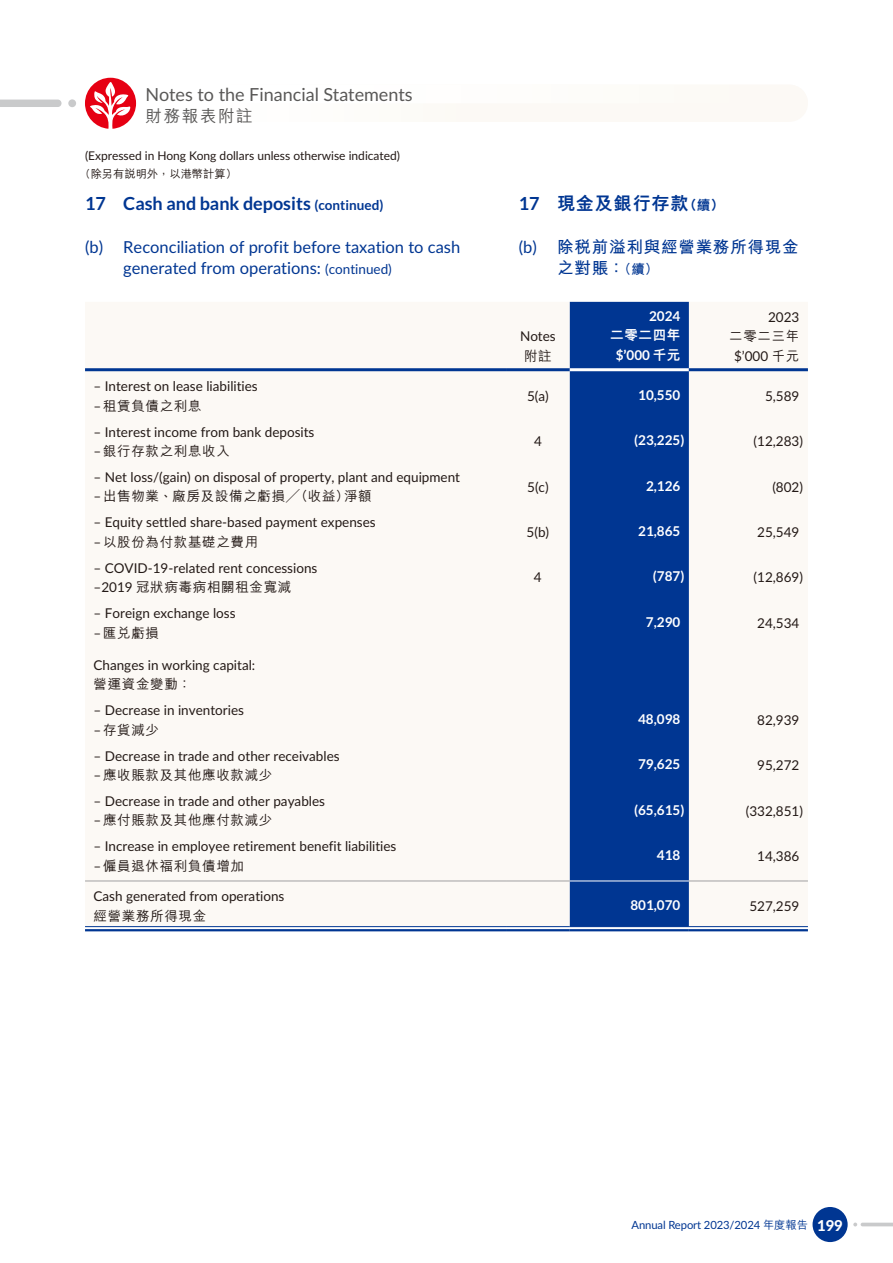
<style>
.page{position:relative;width:893px;height:1263px;background:#fff}
.page>*{position:absolute;margin:0;border:0;box-sizing:border-box;transform-origin:0 0}
.t1{font:700 18px "Lato";color:#003692}
.t2{font:18px "Lato";color:#595857}
.t3{font:800 18px "M Hei HK";letter-spacing:.05em;color:#003692}
.t4{font:16.5px/21px "Lato";color:#003692}
.t5{font:700 16.5px/21px "M Hei HK";letter-spacing:.05em;color:#003692}
.t6{font:500 16.5px "M Hei HK";letter-spacing:.1em;color:#595857}
.t7{font:13.5px "Lato";color:#231916}
.t8{font:500 13.5px "M Hei HK";letter-spacing:.05em;color:#231916}
.t9{font:700 13.5px "Lato";color:#fff}
.t10{font:800 13.5px "M Hei HK";letter-spacing:.05em;color:#fff}
.t11{font:12px "Lato";color:#231916}
.t12{font:11.25px "Lato";letter-spacing:-.01em;color:#003692}
.t13{font:500 11.25px "M Hei HK";color:#231916}
.s1{font-size:13.5px}
.s2{font-family:"Lato";font-weight:400}
.s3{font-family:"Lato";font-weight:700}
.s4{font-weight:800}
.s5{font-family:"M Hei HK";font-weight:800}
.s6{font-family:"M Hei HK";font-weight:500}
.s7{font-weight:800;font-size:15px;color:#fff}
</style>
<div class="page">
<div style="left:812px;top:1207px;width:36px;height:35px;background:#003692;border-radius:50%"></div>
<svg style="left:853px;top:1222px;width:40px;height:4px"></svg>
<svg style="left:85px;top:78px;width:52px;height:51px"></svg>
<svg style="left:0;top:100px;width:62px;height:7px"></svg>
<div style="left:68px;top:99px;width:8px;height:8px;background:#c9cacb;border-radius:50%"></div>
<div style="left:85px;top:302px;width:723px;height:624px;background:#fcf9f5"></div>
<div style="left:570px;top:302px;width:119px;height:624px;background:#003692"></div>
<hr style="left:85px;top:368px;width:421px;height:3px;background:#003692">
<hr style="left:506px;top:368px;width:64px;height:3px;background:#003692">
<hr style="left:570px;top:368px;width:119px;height:3px;background:#fff">
<hr style="left:689px;top:368px;width:119px;height:3px;background:#003692">
<hr style="left:85px;top:880px;width:421px;height:1px;background:#a0a0a1">
<hr style="left:506px;top:880px;width:64px;height:1px;background:#a0a0a1">
<hr style="left:570px;top:880px;width:119px;height:1px;background:#fff">
<hr style="left:689px;top:880px;width:119px;height:1px;background:#a0a0a1">
<hr style="left:85px;top:926px;width:421px;height:1px;background:#003692">
<hr style="left:85px;top:929px;width:421px;height:2px;background:#003692">
<hr style="left:506px;top:926px;width:64px;height:1px;background:#003692">
<hr style="left:506px;top:929px;width:64px;height:2px;background:#003692">
<hr style="left:570px;top:926px;width:119px;height:1px;background:#003692">
<hr style="left:570px;top:929px;width:119px;height:2px;background:#003692">
<hr style="left:689px;top:926px;width:119px;height:1px;background:#003692">
<hr style="left:689px;top:929px;width:119px;height:2px;background:#003692">
<h1 class="t2" style="left:146px;top:81px;width:269px">Notes to the Financial Statements</h1>
<p class="t6" style="left:146px;top:103px;width:109px">財務報表附註</p>
<p class="t11" style="left:85px;top:147px;width:317px">(Expressed in Hong Kong dollars unless otherwise indicated)</p>
<p class="t13" style="left:85px;top:166px;width:153px">(除另有說明外，以港幣計算）</p>
<h1 class="t1" style="left:85px;top:193px;width:300px">17 Cash and bank deposits <span class="s1">(continued)</span></h1>
<p class="t4" style="left:123px;top:236px;width:338px;text-indent:-38px">(b) Reconciliation of profit before taxation to cash generated from operations: <span class="s1">(continued)</span></p>
<p class="t7" style="left:94px;top:377px;width:166px">– Interest on lease liabilities</p>
<p class="t8" style="left:94px;top:396px;width:110px"><span class="s2">–</span>租賃負債之利息</p>
<p class="t7" style="left:94px;top:422px;width:222px">– Interest income from bank deposits</p>
<p class="t8" style="left:94px;top:441px;width:138px"><span class="s2">–</span>銀行存款之利息收入</p>
<p class="t7" style="left:94px;top:467px;width:368px">– Net loss/(gain) on disposal of property, plant and equipment</p>
<p class="t8" style="left:94px;top:487px;width:280px"><span class="s2">–</span>出售物業、廠房及設備之虧損╱（收益）淨額</p>
<p class="t7" style="left:94px;top:513px;width:284px">– Equity settled share-based payment expenses</p>
<p class="t8" style="left:94px;top:532px;width:166px"><span class="s2">–</span>以股份為付款基礎之費用</p>
<p class="t7" style="left:94px;top:558px;width:225px">– COVID-19-related rent concessions</p>
<p class="t8" style="left:94px;top:577px;width:199px"><span class="s2">–2019</span> 冠狀病毒病相關租金寬減</p>
<p class="t7" style="left:94px;top:603px;width:144px">– Foreign exchange loss</p>
<p class="t8" style="left:94px;top:623px;width:67px"><span class="s2">–</span>匯兌虧損</p>
<p class="t7" style="left:94px;top:655px;width:163px">Changes in working capital:</p>
<p class="t8" style="left:94px;top:674px;width:99px">營運資金變動：</p>
<p class="t7" style="left:94px;top:701px;width:152px">– Decrease in inventories</p>
<p class="t8" style="left:94px;top:720px;width:67px"><span class="s2">–</span>存貨減少</p>
<p class="t7" style="left:94px;top:746px;width:248px">– Decrease in trade and other receivables</p>
<p class="t8" style="left:94px;top:765px;width:180px"><span class="s2">–</span>應收賬款及其他應收款減少</p>
<p class="t7" style="left:94px;top:791px;width:233px">– Decrease in trade and other payables</p>
<p class="t8" style="left:94px;top:811px;width:180px"><span class="s2">–</span>應付賬款及其他應付款減少</p>
<p class="t7" style="left:94px;top:837px;width:304px">– Increase in employee retirement benefit liabilities</p>
<p class="t8" style="left:94px;top:856px;width:152px"><span class="s2">–</span>僱員退休福利負債增加</p>
<p class="t7" style="left:94px;top:887px;width:192px">Cash generated from operations</p>
<p class="t8" style="left:94px;top:906px;width:114px">經營業務所得現金</p>
<h1 class="t3" style="left:519px;top:194px;width:207px"><span class="s3">17</span> 現金及銀行存款<span class="s1">（續）</span></h1>
<p class="t5" style="left:557px;top:235px;width:243px;text-indent:-38px"><span class="s2">(b)</span> 除稅前溢利與經營業務所得現金之對賬：<span class="s1">（續）</span></p>
<p class="t7" style="left:520px;top:327px;width:37px">Notes</p>
<p class="t8" style="left:524px;top:346px;width:29px">附註</p>
<p class="t9" style="left:649px;top:308px;width:33px">2024</p>
<p class="t10" style="left:610px;top:328px;width:72px">二零二四年</p>
<p class="t9" style="left:616px;top:347px;width:66px">$<span class="s4">’</span>000 <span class="s5">千元</span></p>
<p class="t7" style="left:768px;top:307px;width:33px">2023</p>
<p class="t8" style="left:729px;top:326px;width:72px">二零二三年</p>
<p class="t7" style="left:734px;top:346px;width:67px">$’000 <span class="s6">千元</span></p>
<p class="t7" style="left:527px;top:386px;width:23px">5(a)</p>
<p class="t9" style="left:638px;top:387px;width:44px">10,550</p>
<p class="t7" style="left:765px;top:386px;width:36px">5,589</p>
<p class="t7" style="left:534px;top:432px;width:9px">4</p>
<p class="t9" style="left:634px;top:432px;width:52px">(23,225)</p>
<p class="t7" style="left:754px;top:432px;width:51px">(12,283)</p>
<p class="t7" style="left:527px;top:477px;width:23px">5(c)</p>
<p class="t9" style="left:646px;top:478px;width:36px">2,126</p>
<p class="t7" style="left:772px;top:477px;width:32px">(802)</p>
<p class="t7" style="left:527px;top:522px;width:24px">5(b)</p>
<p class="t9" style="left:638px;top:523px;width:44px">21,865</p>
<p class="t7" style="left:757px;top:522px;width:44px">25,549</p>
<p class="t7" style="left:534px;top:568px;width:9px">4</p>
<p class="t9" style="left:653px;top:569px;width:33px">(787)</p>
<p class="t7" style="left:754px;top:568px;width:51px">(12,869)</p>
<p class="t9" style="left:646px;top:614px;width:36px">7,290</p>
<p class="t7" style="left:757px;top:613px;width:44px">24,534</p>
<p class="t9" style="left:638px;top:711px;width:44px">48,098</p>
<p class="t7" style="left:757px;top:710px;width:44px">82,939</p>
<p class="t9" style="left:638px;top:756px;width:44px">79,625</p>
<p class="t7" style="left:757px;top:756px;width:44px">95,272</p>
<p class="t9" style="left:634px;top:802px;width:52px">(65,615)</p>
<p class="t7" style="left:746px;top:801px;width:59px">(332,851)</p>
<p class="t9" style="left:657px;top:847px;width:25px">418</p>
<p class="t7" style="left:757px;top:846px;width:44px">14,386</p>
<p class="t9" style="left:630px;top:897px;width:52px">801,070</p>
<p class="t7" style="left:749px;top:896px;width:52px">527,259</p>
<p class="t12" style="left:632px;top:1217px;width:213px">Annual Report 2023/2024 <span class="s6">年度報告</span> <span class="s7">199</span></p>
</div>
